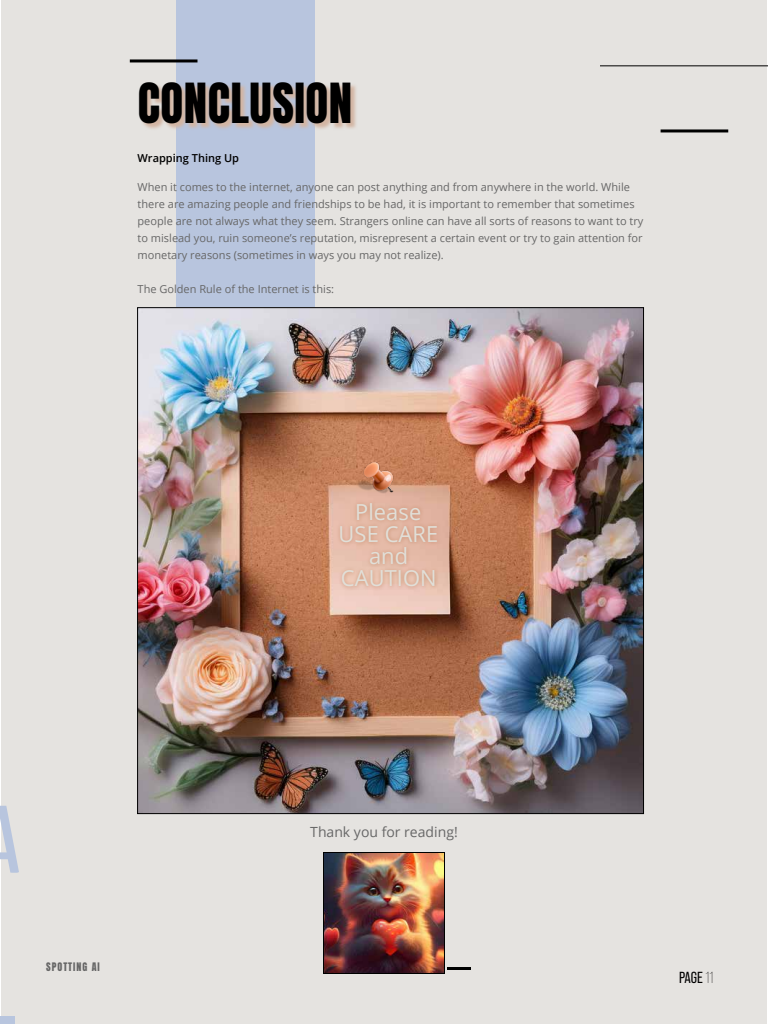
<style>
.page{position:relative;width:768px;height:1024px;background:#fff}
.page>*{position:absolute;margin:0;border:0;box-sizing:border-box;transform-origin:0 0}
.t1{font:95px "Bebas Neue";color:#b8c5de}
.t2{font:47px "Anton";letter-spacing:.01em;color:#000}
.t3{font:22px/22px "Open Sans";color:#e1dfd8;text-align:center}
.t4{font:16px "Bebas Neue Pro";color:#000}
.t5{font:14px "Open Sans";color:#676767}
.t6{font:11px/17px "Open Sans";color:#676767}
.t7{font:600 11px "Open Sans";color:#000}
.t8{font:10px "Anton";letter-spacing:.1em;color:#676767}
.s1{font-weight:300}
</style>
<div class="page">
<div style="left:1px;top:0;width:766px;height:1024px;background:#e5e3e0"></div>
<div style="left:176px;top:0;width:139px;height:506px;background:#b8c5de"></div>
<hr style="left:447px;top:967px;width:24px;height:3px;background:#000">
<hr style="left:130px;top:59px;width:68px;height:3px;background:#000">
<hr style="left:600px;top:65px;width:168px;height:1px;background:#000">
<hr style="left:661px;top:129px;width:67px;height:3px;background:#000">
<img style="left:139px;top:309px;width:503px;height:503px">
<img style="left:357px;top:458px;width:43px;height:42px">
<div style="left:336px;top:500px;width:106px;height:91px;background:#bd805b;opacity:.75"></div>
<img style="left:325px;top:854px;width:118px;height:118px">
<div style="left:323px;top:852px;width:122px;height:122px;border:1px solid #000"></div>
<svg style="left:142px;top:84px;width:214px;height:45px"></svg>
<h2 class="t2" style="left:138px;top:79px;width:216px">CONCLUSION</h2>
<p class="t7" style="left:138px;top:150px;width:103px">Wrapping Thing Up</p>
<p class="t6" style="left:138px;top:178px;width:507px">When it comes to the internet, anyone can post anything and from anywhere in the world. While there are amazing people and friendships to be had, it is important to remember that sometimes people are not always what they seem. Strangers online can have all sorts of reasons to want to try to mislead you, ruin someone’s reputation, misrepresent a certain event or try to gain attention for monetary reasons (sometimes in ways you may not realize).</p>
<p class="t6" style="left:138px;top:280px;width:198px">The Golden Rule of the Internet is this:</p>
<h3 class="t3" style="left:338px;top:501px;width:101px;rotate:-1deg">Please<br>USE CARE and<br>CAUTION</h3>
<h1 class="t1" style="left:-19px;top:788px;width:42px">A</h1>
<p class="t8" style="left:46px;top:962px;width:55px">SPOTTING AI</p>
<p class="t5" style="left:310px;top:822px;width:149px">Thank you for reading!</p>
<h3 class="t4" style="left:679px;top:968px;width:36px">PAGE <span class="s1">11</span></h3>
</div>
